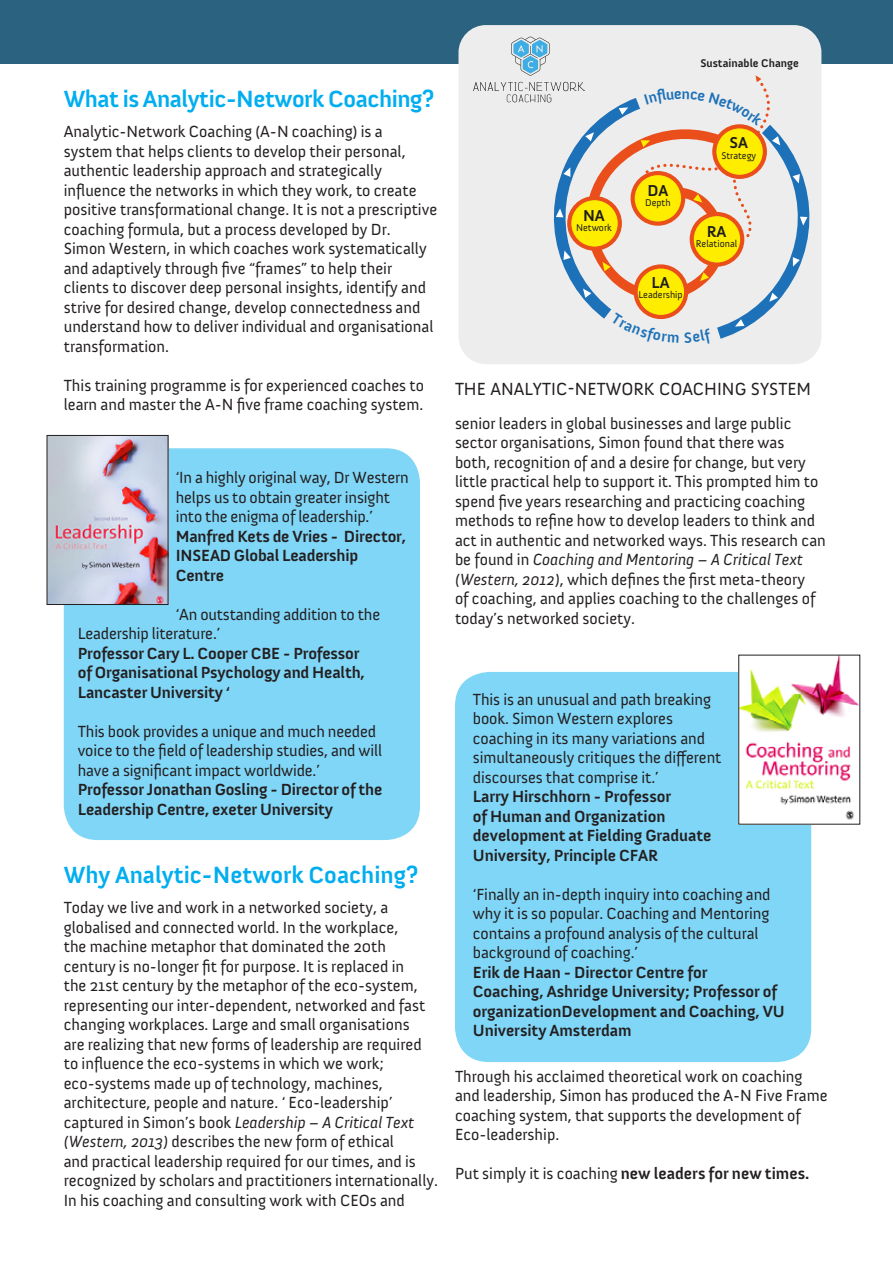
<style>
.page{position:relative;width:893px;height:1263px;background:#fff}
.page>*{position:absolute;margin:0;border:0;box-sizing:border-box;transform-origin:0 0}
.blue_head{font:700 24px "Anivers";letter-spacing:-.02em;color:#00aeef}
.blue_head-2{font:700 24px "Anivers";color:#00aeef}
.t1{font:18px "Anivers";color:#231f20}
.body_text{font:16.5px/19.5px "Anivers";color:#231f20}
.body_text-2{font:700 16.5px/19.5px "Anivers";letter-spacing:-.005em;color:#231f20}
.t2{font:700 16.2px "Anivers";color:#1d1d1b}
.t3{font:700 11.4px "Anivers";color:#1d1d1b}
.t4{font:10.05px "Anivers";color:#1d1d1b}
.s1{font-style:italic}
.s2{font-weight:400}
</style>
<div class="page">
<div style="left:64px;top:448px;width:356px;height:392px;background:#80d6f7;border-radius:34px"></div>
<div style="left:455px;top:672px;width:356px;height:390px;background:#80d6f7;border-radius:34px"></div>
<img style="left:740px;top:657px;width:118px;height:165px">
<img style="left:49px;top:437px;width:117px;height:166px">
<div style="left:47px;top:435px;width:121px;height:170px;border:1px solid #231f20"></div>
<div style="left:0;top:0;width:502px;height:64px;background:#2b627f"></div>
<div style="left:496px;top:0;width:397px;height:64px;background:#2b627f"></div>
<div style="left:458px;top:25px;width:363px;height:339px;background:#ededed;border-radius:27px"></div>
<svg style="left:780px;top:135px;width:40px;height:221px"></svg>
<svg style="left:793px;top:257px;width:7px;height:10px"></svg>
<svg style="left:800px;top:217px;width:7px;height:9px"></svg>
<svg style="left:793px;top:174px;width:7px;height:9px"></svg>
<svg style="left:473px;top:36px;width:307px;height:303px"></svg>
<p class="blue_head" style="left:64px;top:86px;width:372px">What is Analytic-Network Coaching?</p>
<p class="body_text" style="left:64px;top:122px;width:375px">Analytic-Network Coaching (A-N coaching) is a<br>system that helps clients to develop their personal, authentic leadership approach and strategically influence the networks in which they work, to create positive transformational change. It is not a prescriptive coaching formula, but a process developed by Dr.<br>Simon Western, in which coaches work systematically and adaptively through five “frames” to help their clients to discover deep personal insights, identify and strive for desired change, develop connectedness and understand how to deliver individual and organisational transformation.</p>
<p class="body_text" style="left:64px;top:376px;width:362px">This training programme is for experienced coaches to learn and master the A-N five frame coaching system.</p>
<p class="body_text" style="left:176px;top:468px;width:234px">‘In a highly original way, Dr Western helps us to obtain greater insight into the enigma of leadership.’</p>
<p class="body_text-2" style="left:176px;top:527px;width:232px">Manfred Kets de Vries - Director,<br>INSEAD Global Leadership<br>Centre</p>
<p class="body_text" style="left:78px;top:605px;width:304px;text-indent:98px">‘An outstanding addition to the<br>Leadership literature.’</p>
<p class="body_text-2" style="left:78px;top:644px;width:289px">Professor Cary L. Cooper CBE - Professor of Organisational Psychology and Health,<br>Lancaster University ‘</p>
<p class="body_text" style="left:78px;top:722px;width:306px">This book provides a unique and much needed voice to the field of leadership studies, and will have a significant impact worldwide.’</p>
<p class="body_text-2" style="left:78px;top:780px;width:306px">Professor Jonathan Gosling - Director of the<br>Leadership Centre, exeter University</p>
<p class="blue_head-2" style="left:64px;top:862px;width:356px">Why Analytic-Network Coaching?</p>
<p class="body_text" style="left:64px;top:898px;width:376px">Today we live and work in a networked society, a globalised and connected world. In the workplace,<br>the machine metaphor that dominated the 20th century is no-longer fit for purpose. It is replaced in<br>the 21st century by the metaphor of the eco-system, representing our inter-dependent, networked and fast changing workplaces. Large and small organisations<br>are realizing that new forms of leadership are required to influence the eco-systems in which we work; eco-systems made up of technology, machines, architecture, people and nature. ‘ Eco-leadership’ captured in Simon’s book <span class="s1">Leadership – A Critical Text (Western, 2013)</span> describes the new form of ethical<br>and practical leadership required for our times, and is recognized by scholars and practitioners internationally.</p>
<p class="body_text" style="left:64px;top:1190px;width:343px">In his coaching and consulting work with CEOs and</p>
<p class="t3" style="left:700px;top:57px;width:100px">Sustainable Change</p>
<p class="t2" style="left:583px;top:206px;width:23px">NA</p>
<p class="t4" style="left:576px;top:222px;width:37px">Network</p>
<p class="t2" style="left:647px;top:182px;width:22px">DA</p>
<p class="t4" style="left:645px;top:197px;width:27px">Depth</p>
<p class="t2" style="left:651px;top:273px;width:20px">LA</p>
<p class="t4" style="left:638px;top:289px;width:46px">Leadership</p>
<p class="t2" style="left:729px;top:134px;width:20px">SA</p>
<p class="t4" style="left:721px;top:150px;width:36px">Strategy</p>
<p class="t2" style="left:707px;top:222px;width:21px">RA</p>
<p class="t4" style="left:696px;top:238px;width:43px">Relational</p>
<p class="t1" style="left:455px;top:379px;width:358px">THE ANALYTIC-NETWORK COACHING SYSTEM</p>
<p class="body_text" style="left:455px;top:414px;width:372px">senior leaders in global businesses and large public sector organisations, Simon found that there was<br>both, recognition of and a desire for change, but very little practical help to support it. This prompted him to spend five years researching and practicing coaching methods to refine how to develop leaders to think and act in authentic and networked ways. This research can be found in <span class="s1">Coaching and Mentoring – A Critical Text (Western, 2012)</span>, which defines the first meta-theory<br>of coaching, and applies coaching to the challenges of today’s networked society.</p>
<p class="body_text" style="left:473px;top:689px;width:250px">This is an unusual and path breaking book. Simon Western explores coaching in its many variations and simultaneously critiques the different discourses that comprise it.’</p>
<p class="body_text-2" style="left:473px;top:787px;width:240px">Larry Hirschhorn - Professor<br>of Human and Organization development at Fielding Graduate<br>University, Principle CFAR</p>
<p class="body_text" style="left:473px;top:884px;width:299px">‘Finally an in-depth inquiry into coaching and why it is so popular. Coaching and Mentoring contains a profound analysis of the cultural background of coaching.’</p>
<p class="body_text-2" style="left:473px;top:962px;width:313px">Erik de Haan - Director Centre for<br>Coaching, Ashridge University; Professor of organizationDevelopment and Coaching, VU University Amsterdam</p>
<p class="body_text" style="left:455px;top:1066px;width:374px">Through his acclaimed theoretical work on coaching and leadership, Simon has produced the A-N Five Frame coaching system, that supports the development of Eco-leadership.</p>
<p class="body_text-2" style="left:455px;top:1164px;width:356px"><span class="s2">Put simply it is coaching</span> new leaders for new times.</p>
</div>
